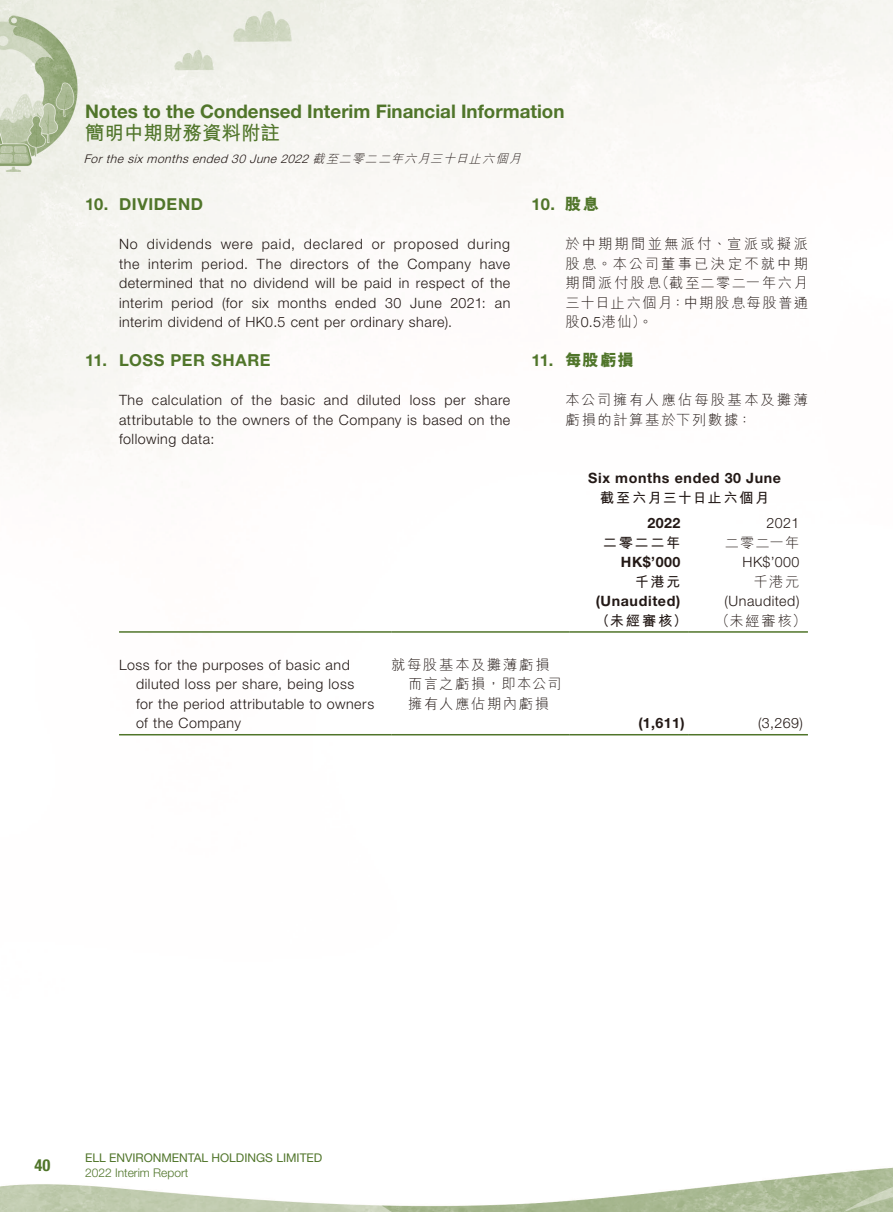
<style>
.page{position:relative;width:893px;height:1212px;background:#fff}
.page>*{position:absolute;margin:0;border:0;box-sizing:border-box;transform-origin:0 0}
.t1{font:700 19.5px "M Hei HK";color:#50752a}
.t2{font:700 18.75px "Helvetica Neue LT Std";color:#50752a}
.t3{font:700 16.5px "Helvetica Neue LT Std";letter-spacing:.035em;color:#50752a}
.t4{font:800 16.5px "M Hei HK";color:#50752a}
.t5{font:700 condensed 16.5px "Helvetica Neue LT Std";color:#50752a}
.t6{font:300 14.25px/19.5px "Helvetica Neue LT Std";letter-spacing:.035em;color:#231916;text-align:justify}
.t7{font:300 14.25px/19.5px "M Hei HK";letter-spacing:.12em;color:#231916}
.t8{font:700 14.25px "Helvetica Neue LT Std";letter-spacing:.045em;color:#231916}
.t9{font:700 14.25px "M Hei HK";letter-spacing:.11em;color:#231916}
.t10{font:italic 300 12px "Helvetica Neue LT Std";color:#231916}
.t11{font:12px "Helvetica Neue LT Std";color:#50752a}
.t12{font:300 12px "Helvetica Neue LT Std";color:#50752a}
.s1{font-family:"M Hei HK"}
.s2{font-family:"M Hei HK";font-weight:800}
.s3{font-family:"Helvetica Neue LT Std"}
.s4{font-family:"Helvetica Neue LT Std";font-weight:700}
</style>
<div class="page">
<img style="left:0;top:0;width:893px;height:1212px">
<hr style="left:119px;top:631px;width:272px;height:2px;background:#50752a">
<hr style="left:391px;top:631px;width:179px;height:2px;background:#50752a">
<hr style="left:570px;top:631px;width:119px;height:2px;background:#50752a">
<hr style="left:689px;top:631px;width:119px;height:2px;background:#50752a">
<hr style="left:119px;top:734px;width:272px;height:1px;background:#50752a">
<hr style="left:391px;top:734px;width:179px;height:1px;background:#50752a">
<hr style="left:570px;top:734px;width:119px;height:1px;background:#50752a">
<hr style="left:689px;top:734px;width:119px;height:1px;background:#50752a">
<h2 class="t2" style="left:85px;top:99px;width:481px">Notes to the Condensed Interim Financial Information</h2>
<h1 class="t1" style="left:85px;top:119px;width:196px">簡明中期財務資料附註</h1>
<p class="t10" style="left:84px;top:151px;width:442px">Forthe sixmonthsended 30 June 2022 <span class="s1">截至二零二二年六月三十日止六個月</span></p>
<p class="t3" style="left:85px;top:194px;width:120px">10. DIVIDEND</p>
<p class="t6" style="left:119px;top:234px;width:393px">No dividends were paid, declared or proposed during the interim period. The directors of the Company have determined that no dividend will be paid in respect of the interim period (for six months ended 30 June 2021: an interim dividend of HK0.5 cent per ordinary share).</p>
<p class="t3" style="left:85px;top:350px;width:187px">11. LOSS PER SHARE</p>
<p class="t6" style="left:119px;top:390px;width:393px">The calculation of the basic and diluted loss per share attributable to the owners of the Company is based on the following data:</p>
<p class="t3" style="left:531px;top:194px;width:69px">10. <span class="s2">股息</span></p>
<p class="t7" style="left:566px;top:234px;width:244px;text-align:justify">於中期期間並無派付、宣派或擬派股息。本公司董事已決定不就中期期間派付股息（截至二零二一年六月三十日止六個月：中期股息每股普通股<span class="s3">0.5</span>港仙）。</p>
<p class="t4" style="left:531px;top:352px;width:104px"><span class="s4">11.</span> 每股虧損</p>
<p class="t7" style="left:566px;top:390px;width:244px">本公司擁有人應佔每股基本及攤薄虧損的計算基於下列數據：</p>
<p class="t8" style="left:588px;top:469px;width:194px">Six months ended 30 June</p>
<p class="t9" style="left:600px;top:488px;width:171px">截至六月三十日止六個月</p>
<p class="t8" style="left:647px;top:514px;width:34px">2022</p>
<p class="t6" style="left:766px;top:513px;width:34px">2021</p>
<p class="t9" style="left:603px;top:532px;width:79px">二零二二年</p>
<p class="t7" style="left:725px;top:532px;width:76px">二零二一年</p>
<p class="t8" style="left:621px;top:553px;width:61px">HK$’000</p>
<p class="t6" style="left:742px;top:552px;width:58px">HK$’000</p>
<p class="t9" style="left:635px;top:571px;width:47px">千港元</p>
<p class="t7" style="left:754px;top:571px;width:47px">千港元</p>
<p class="t8" style="left:596px;top:592px;width:86px">(Unaudited)</p>
<p class="t6" style="left:725px;top:591px;width:76px">(Unaudited)</p>
<p class="t9" style="left:596px;top:610px;width:93px">（未經審核）</p>
<p class="t7" style="left:715px;top:610px;width:93px">（未經審核）</p>
<p class="t6" style="left:136px;top:655px;width:240px;text-align:left;text-indent:-17px">Loss for the purposes of basic and diluted loss per share, being loss for the period attributable to owners of the Company</p>
<p class="t7" style="left:408px;top:655px;width:155px;text-indent:-17px">就每股基本及攤薄虧損而言之虧損，即本公司擁有人應佔期內虧損</p>
<p class="t8" style="left:638px;top:714px;width:48px">(1,611)</p>
<p class="t6" style="left:758px;top:713px;width:46px">(3,269)</p>
<p class="t5" style="left:35px;top:1155px;width:17px">40</p>
<p class="t11" style="left:85px;top:1151px;width:239px">ELL ENVIRONMENTAL HOLDINGS LIMITED</p>
<p class="t12" style="left:85px;top:1165px;width:105px">2022 Interim Report</p>
</div>
